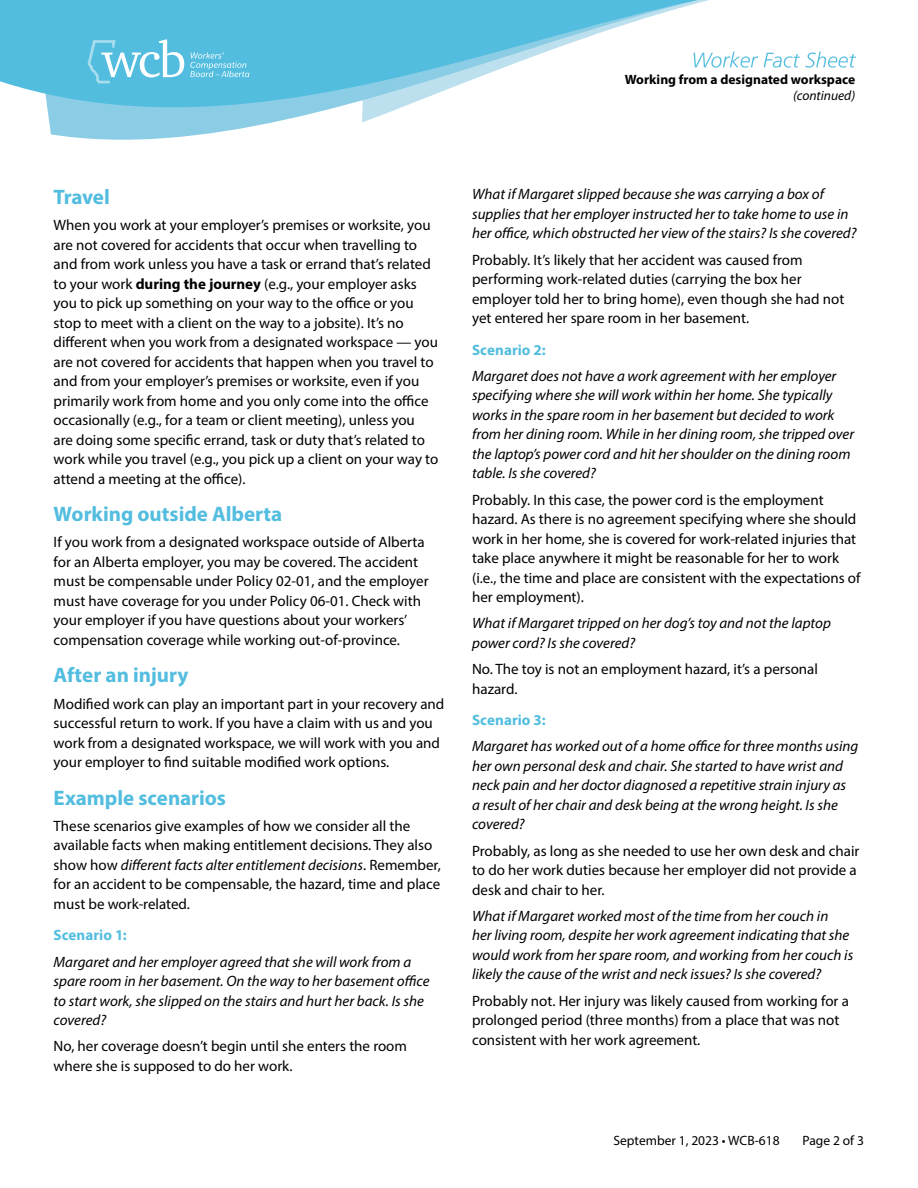
<style>
.page{position:relative;width:918px;height:1188px;background:#fff}
.page>*{position:absolute;margin:0;border:0;box-sizing:border-box;transform-origin:0 0}
.t1{font:700 21px "Myriad Pro";letter-spacing:-.005em;color:#53bddf}
.t2{font:15px/19.5px "Myriad Pro";color:#000}
.t3{font:italic 15px/19.5px "Myriad Pro";color:#000}
.t4{font:700 15px "Myriad Pro";letter-spacing:.005em;color:#53bddf}
.t5{font:700 13.5px "Myriad Pro";color:#000}
.t6{font:13.5px "Myriad Pro";color:#000}
.t7{font:italic 13.5px "Myriad Pro";color:#000}
.s1{font-weight:700}
.s2{font-style:italic}
</style>
<div class="page">
<svg style="left:0;top:0;width:821px;height:140px"></svg>
<svg style="left:694px;top:52px;width:162px;height:16px"></svg>
<svg style="left:190px;top:52px;width:59px;height:25px"></svg>
<svg style="left:87px;top:40px;width:97px;height:43px"></svg>
<p class="t5" style="left:625px;top:70px;width:232px">Working from a designated workspace</p>
<p class="t7" style="left:793px;top:87px;width:64px">(continued)</p>
<h1 class="t1" style="left:54px;top:183px;width:58px">Travel</h1>
<p class="t2" style="left:54px;top:215px;width:386px">When you work at your employer’s premises or worksite, you are not covered for accidents that occur when travelling to and from work unless you have a task or errand that’s related to your work <span class="s1">during the journey</span> (e.g., your employer asks you to pick up something on your way to the office or you stop to meet with a client on the way to a jobsite). It’s no different when you work from a designated workspace — you are not covered for accidents that happen when you travel to and from your employer’s premises or worksite, even if you primarily work from home and you only come into the office occasionally (e.g., for a team or client meeting), unless you<br>are doing some specific errand, task or duty that’s related to work while you travel (e.g., you pick up a client on your way to attend a meeting at the office).</p>
<h1 class="t1" style="left:54px;top:500px;width:230px">Working outside Alberta</h1>
<p class="t2" style="left:54px;top:532px;width:376px">If you work from a designated workspace outside of Alberta for an Alberta employer, you may be covered. The accident must be compensable under Policy 02-01, and the employer must have coverage for you under Policy 06-01. Check with your employer if you have questions about your workers’ compensation coverage while working out-of-province.</p>
<h1 class="t1" style="left:54px;top:662px;width:136px">After an injury</h1>
<p class="t2" style="left:54px;top:694px;width:392px">Modified work can play an important part in your recovery and successful return to work. If you have a claim with us and you work from a designated workspace, we will work with you and your employer to find suitable modified work options.</p>
<h1 class="t1" style="left:54px;top:784px;width:174px">Example scenarios</h1>
<p class="t2" style="left:54px;top:816px;width:389px">These scenarios give examples of how we consider all the available facts when making entitlement decisions. They also show how <span class="s2">different facts alter entitlement decisions</span>. Remember, for an accident to be compensable, the hazard, time and place must be work-related.</p>
<p class="t4" style="left:54px;top:926px;width:75px">Scenario 1:</p>
<p class="t3" style="left:54px;top:952px;width:377px">Margaret and her employer agreed that she will work from a spare room in her basement. On the way to her basement office to start work, she slipped on the stairs and hurt her back. Is she covered?</p>
<p class="t2" style="left:54px;top:1036px;width:355px">No, her coverage doesn’t begin until she enters the room where she is supposed to do her work.</p>
<p class="t3" style="left:472px;top:184px;width:386px">What if Margaret slipped because she was carrying a box of supplies that her employer instructed her to take home to use in her office, which obstructed her view of the stairs? Is she covered?</p>
<p class="t2" style="left:472px;top:250px;width:374px">Probably. It’s likely that her accident was caused from performing work-related duties (carrying the box her employer told her to bring home), even though she had not yet entered her spare room in her basement.</p>
<p class="t4" style="left:472px;top:340px;width:75px">Scenario 2:</p>
<p class="t3" style="left:472px;top:366px;width:384px">Margaret does not have a work agreement with her employer specifying where she will work within her home. She typically works in the spare room in her basement but decided to work from her dining room. While in her dining room, she tripped over the laptop’s power cord and hit her shoulder on the dining room table. Is she covered?</p>
<p class="t2" style="left:472px;top:490px;width:390px">Probably. In this case, the power cord is the employment hazard. As there is no agreement specifying where she should work in her home, she is covered for work-related injuries that take place anywhere it might be reasonable for her to work (i.e., the time and place are consistent with the expectations of her employment).</p>
<p class="t3" style="left:472px;top:613px;width:360px">What if Margaret tripped on her dog’s toy and not the laptop power cord? Is she covered?</p>
<p class="t2" style="left:472px;top:659px;width:347px">No. The toy is not an employment hazard, it’s a personal hazard.</p>
<p class="t4" style="left:472px;top:710px;width:75px">Scenario 3:</p>
<p class="t3" style="left:472px;top:736px;width:388px">Margaret has worked out of a home office for three months using her own personal desk and chair. She started to have wrist and neck pain and her doctor diagnosed a repetitive strain injury as<br>a result of her chair and desk being at the wrong height. Is she covered?</p>
<p class="t2" style="left:472px;top:841px;width:389px">Probably, as long as she needed to use her own desk and chair to do her work duties because her employer did not provide a desk and chair to her.</p>
<p class="t3" style="left:472px;top:906px;width:383px">What if Margaret worked most of the time from her couch in<br>her living room, despite her work agreement indicating that she would work from her spare room, and working from her couch is likely the cause of the wrist and neck issues? Is she covered?</p>
<p class="t2" style="left:472px;top:991px;width:378px">Probably not. Her injury was likely caused from working for a prolonged period (three months) from a place that was not consistent with her work agreement.</p>
<p class="t6" style="left:613px;top:1132px;width:168px">September 1, 2023 • WCB-618</p>
<p class="t6" style="left:803px;top:1132px;width:63px">Page 2 of 3</p>
</div>
